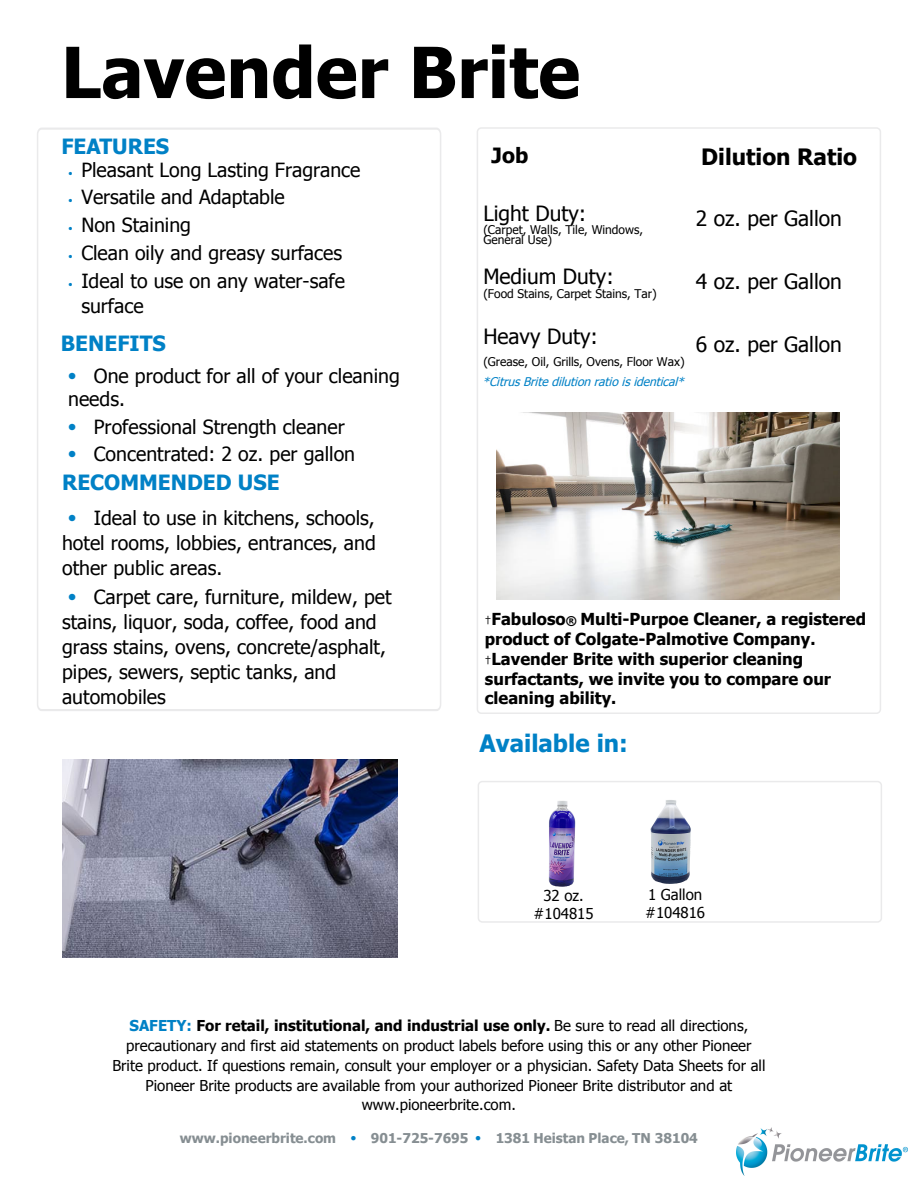
<style>
.page{position:relative;width:918px;height:1188px;background:#fff}
.page>*{position:absolute;margin:0;border:0;box-sizing:border-box;transform-origin:0 0}
.t1{font:700 70.5px "Tahoma";color:#000}
.t2{font:700 24px "Tahoma";color:#0081c6}
.t3{font:700 22.5px "Tahoma";color:#000}
.t4{font:21px "Tahoma";color:#000}
.t5{font:700 21px "Tahoma";color:#0081c6}
.t6{font:700 21px "Tahoma";color:#000}
.t7{font:19.5px/25px "Tahoma";color:#000}
.t8{font:700 16.5px/19.8px "Tahoma";color:#000}
.t9{font:15px/19.8px "Tahoma";color:#000;text-align:center}
.t10{font:700 13.5px "Tahoma";color:#868e92}
.t11{font:12px/10.2px "Tahoma";color:#000}
.t12{font:italic 12px "Tahoma";color:#0081c6}
.s1{font-family:"Helvetica LT Std";font-weight:700;font-size:9.75px;color:#0081c6}
.s2{font-family:"Helvetica LT Std";font-weight:700;color:#0081c6}
.s3{font-weight:400;font-size:12px}
.s4{font-size:12px}
.s5{font-weight:700;color:#0081c6}
.s6{font-weight:700}
.s7{font-family:"Helvetica LT Std";color:#0081c6}
.s8{font-style:inherit}
</style>
<div class="page">
<div style="left:477px;top:127px;width:404px;height:587px;border:2px solid #eaeaeb;border-radius:4px"></div>
<div style="left:478px;top:781px;width:404px;height:142px;border:2px solid #eaeaeb;border-radius:4px"></div>
<svg style="left:37px;top:128px;width:404px;height:583px"></svg>
<img style="left:736px;top:1128px;width:171px;height:48px">
<img style="left:650px;top:800px;width:41px;height:84px">
<img style="left:548px;top:801px;width:28px;height:86px">
<img style="left:62px;top:760px;width:335px;height:197px">
<img style="left:496px;top:413px;width:343px;height:186px">
<h1 class="t1" style="left:61px;top:23px;width:521px">Lavender Brite</h1>
<p class="t5" style="left:61px;top:131px;width:109px">FEATURES</p>
<p class="t7" style="left:69px;top:158px;width:293px"><span class="s1">•</span> Pleasant Long Lasting Fragrance</p>
<p class="t7" style="left:69px;top:186px;width:217px"><span class="s1">•</span> Versatile and Adaptable</p>
<p class="t7" style="left:69px;top:213px;width:124px"><span class="s1">•</span> Non Staining</p>
<p class="t7" style="left:69px;top:241px;width:275px"><span class="s1">•</span> Clean oily and greasy surfaces</p>
<p class="t7" style="left:81px;top:270px;width:265px;text-indent:-13px"><span class="s1">•</span> Ideal to use on any water-safe surface</p>
<p class="t5" style="left:61px;top:329px;width:106px">BENEFITS</p>
<p class="t7" style="left:68px;top:365px;width:333px;line-height:23.4px"><span class="s2">•</span> One product for all of your cleaning needs.</p>
<p class="t7" style="left:69px;top:415px;width:277px"><span class="s2">•</span> Professional Strength cleaner</p>
<p class="t7" style="left:69px;top:443px;width:288px"><span class="s2">•</span> Concentrated: 2 oz. per gallon</p>
<p class="t5" style="left:62px;top:468px;width:219px">RECOMMENDED USE</p>
<p class="t7" style="left:62px;top:507px;width:315px;text-align:justify;text-indent:7px"><span class="s2">•</span> Ideal to use in kitchens, schools, hotel rooms, lobbies, entrances, and other public areas.</p>
<p class="t7" style="left:62px;top:585px;width:331px;text-indent:7px"><span class="s2">•</span> Carpet care, furniture, mildew, pet stains, liquor, soda, coffee, food and grass stains, ovens, concrete/asphalt, pipes, sewers, septic tanks, and automobiles</p>
<p class="t6" style="left:492px;top:141px;width:38px">Job</p>
<p class="t3" style="left:701px;top:141px;width:157px">Dilution Ratio</p>
<p class="t4" style="left:483px;top:199px;width:105px">Light Duty:</p>
<p class="t11" style="left:483px;top:225px;width:161px">(Carpet, Walls, Tile, Windows,<br>General Use)</p>
<p class="t4" style="left:483px;top:262px;width:132px">Medium Duty:</p>
<p class="t11" style="left:483px;top:289px;width:175px">(Food Stains, Carpet Stains, Tar)</p>
<p class="t4" style="left:483px;top:322px;width:116px">Heavy Duty:</p>
<p class="t11" style="left:483px;top:357px;width:203px">(Grease, Oil, Grills, Ovens, Floor Wax)</p>
<p class="t12" style="left:483px;top:373px;width:207px">*CitrusBritedilutionratioisidentical*</p>
<p class="t4" style="left:696px;top:205px;width:148px">2 oz. per Gallon</p>
<p class="t4" style="left:696px;top:268px;width:148px">4 oz. per Gallon</p>
<p class="t4" style="left:696px;top:331px;width:148px">6 oz. per Gallon</p>
<p class="t8" style="left:485px;top:610px;width:383px"><span class="s3">†</span>Fabuloso<span class="s4">®</span> Multi-Purpoe Cleaner, a registered product of Colgate-Palmotive Company. <span class="s3">†</span>Lavender Brite with superior cleaning surfactants, we invite you to compare our cleaning ability.</p>
<p class="t2" style="left:479px;top:726px;width:150px">Available in:</p>
<p class="t9" style="left:534px;top:887px;width:62px;line-height:18px">32 oz. #104815</p>
<p class="t9" style="left:645px;top:887px;width:62px;line-height:18px;text-align:left">1 Gallon #104816</p>
<p class="t9" style="left:112px;top:1017px;width:655px"><span class="s5">SAFETY:</span> <span class="s6">For</span> <span class="s6">retail,</span> <span class="s6">institutional</span><span class="s6">,</span> <span class="s6">and industrial use only.</span> Be sure to read all directions, precautionary and first aid statements on product labels before using this or any other Pioneer Brite product. If questions remain, consult your employer or a physician. Safety Data Sheets for all Pioneer Brite products are available from your authorized Pioneer Brite distributor and at www.pioneerbrite.com.</p>
<p class="t10" style="left:180px;top:1129px;width:520px">www.pioneerbrite.com <span class="s7">•</span> <span class="s8">901-725-7695</span> <span class="s7">•</span> 1381 Heistan Place, TN 38104</p>
</div>
